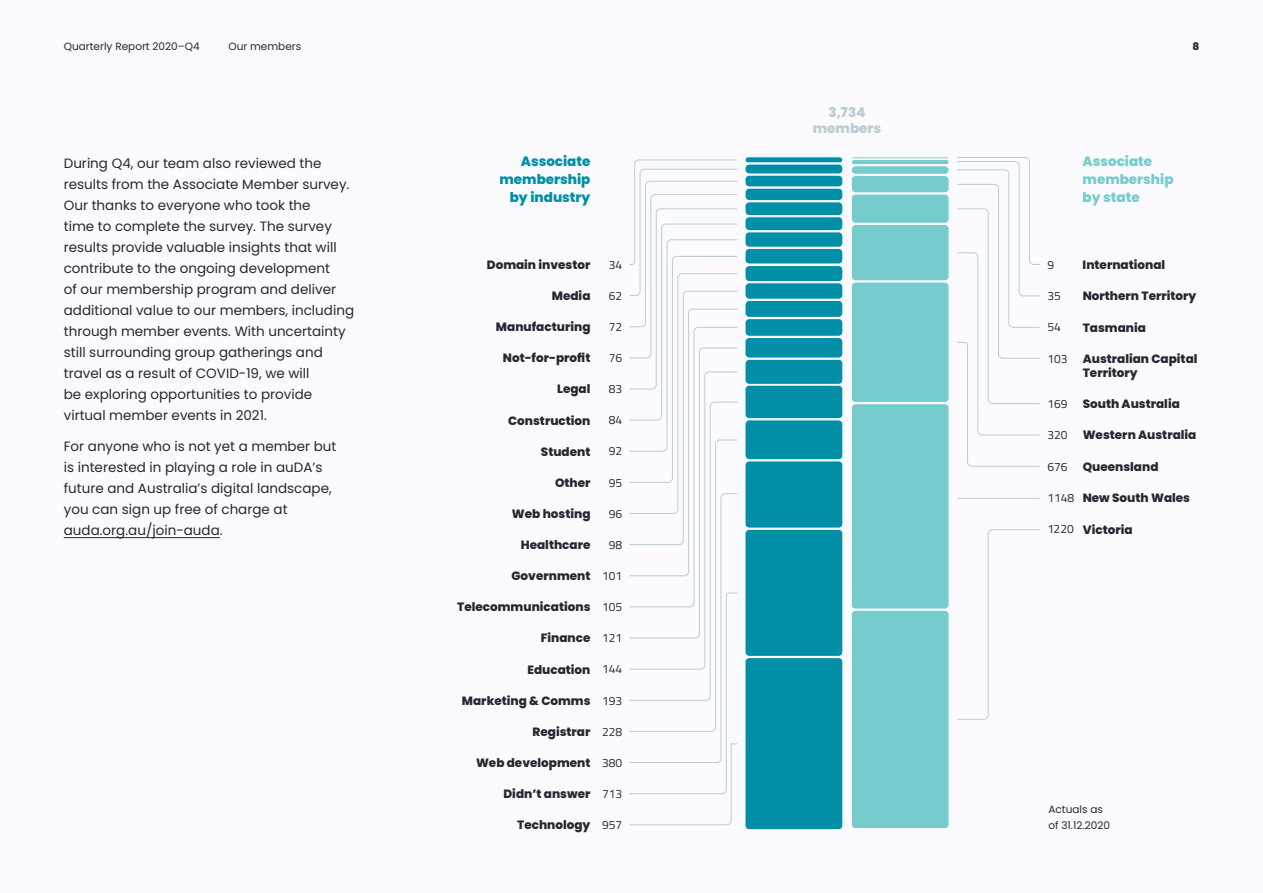
<style>
.page{position:relative;width:1263px;height:893px;background:#fafaff}
.page>*{position:absolute;margin:0;border:0;box-sizing:border-box;transform-origin:0 0}
.t1{font:13.5px/21px "Poppins";color:#292633}
.t2{font:800 13.5px/18px "Poppins";color:#008fa6;text-align:right}
.t3{font:800 13.5px/18px "Poppins";color:#76cccd}
.t4{font:800 13.5px/16.5px "Poppins";color:#bdccd4;text-align:center}
.t5{font:800 12px/13.5px "Poppins";color:#292633}
.t6{font:12px "Titillium Web";color:#292633}
.t7{font:10.5px "Poppins";color:#292633}
.t8{font:800 10.5px "Poppins";color:#292633}
.s1{font-family:"Titillium Web";font-weight:400}
</style>
<div class="page">
<div style="left:745px;top:157px;width:98px;height:6px;background:#008fa6;border-radius:3px"></div>
<div style="left:744px;top:156px;width:99px;height:7px;border:1px solid #fafaff;border-radius:3px"></div>
<div style="left:745px;top:164px;width:98px;height:10px;background:#008fa6;border-radius:4px"></div>
<div style="left:744px;top:163px;width:99px;height:12px;border:1px solid #fafaff;border-radius:4px"></div>
<div style="left:745px;top:175px;width:98px;height:12px;background:#008fa6;border-radius:4px"></div>
<div style="left:744px;top:175px;width:99px;height:13px;border:1px solid #fafaff;border-radius:4px"></div>
<div style="left:745px;top:188px;width:98px;height:13px;background:#008fa6;border-radius:4px"></div>
<div style="left:744px;top:188px;width:99px;height:13px;border:1px solid #fafaff;border-radius:4px"></div>
<div style="left:745px;top:202px;width:98px;height:14px;background:#008fa6;border-radius:4px"></div>
<div style="left:744px;top:201px;width:99px;height:15px;border:1px solid #fafaff;border-radius:4px"></div>
<div style="left:745px;top:217px;width:98px;height:14px;background:#008fa6;border-radius:4px"></div>
<div style="left:744px;top:216px;width:99px;height:15px;border:1px solid #fafaff;border-radius:4px"></div>
<div style="left:745px;top:232px;width:98px;height:15px;background:#008fa6;border-radius:4px"></div>
<div style="left:744px;top:231px;width:99px;height:17px;border:1px solid #fafaff;border-radius:4px"></div>
<div style="left:745px;top:248px;width:98px;height:16px;background:#008fa6;border-radius:4px"></div>
<div style="left:744px;top:248px;width:99px;height:17px;border:1px solid #fafaff;border-radius:4px"></div>
<div style="left:745px;top:265px;width:98px;height:17px;background:#008fa6;border-radius:4px"></div>
<div style="left:744px;top:265px;width:99px;height:17px;border:1px solid #fafaff;border-radius:4px"></div>
<div style="left:745px;top:283px;width:98px;height:16px;background:#008fa6;border-radius:4px"></div>
<div style="left:744px;top:282px;width:99px;height:18px;border:1px solid #fafaff;border-radius:4px"></div>
<div style="left:745px;top:300px;width:98px;height:17px;background:#008fa6;border-radius:4px"></div>
<div style="left:744px;top:300px;width:99px;height:18px;border:1px solid #fafaff;border-radius:4px"></div>
<div style="left:745px;top:319px;width:98px;height:17px;background:#008fa6;border-radius:4px"></div>
<div style="left:744px;top:318px;width:99px;height:19px;border:1px solid #fafaff;border-radius:4px"></div>
<div style="left:745px;top:337px;width:98px;height:21px;background:#008fa6;border-radius:4px"></div>
<div style="left:744px;top:337px;width:99px;height:22px;border:1px solid #fafaff;border-radius:4px"></div>
<div style="left:745px;top:359px;width:98px;height:25px;background:#008fa6;border-radius:4px"></div>
<div style="left:744px;top:359px;width:99px;height:26px;border:1px solid #fafaff;border-radius:4px"></div>
<div style="left:745px;top:385px;width:98px;height:34px;background:#008fa6;border-radius:4px"></div>
<div style="left:744px;top:385px;width:99px;height:34px;border:1px solid #fafaff;border-radius:4px"></div>
<div style="left:745px;top:420px;width:98px;height:40px;background:#008fa6;border-radius:4px"></div>
<div style="left:744px;top:419px;width:99px;height:41px;border:1px solid #fafaff;border-radius:4px"></div>
<div style="left:745px;top:461px;width:98px;height:67px;background:#008fa6;border-radius:4px"></div>
<div style="left:744px;top:460px;width:99px;height:69px;border:1px solid #fafaff;border-radius:4px"></div>
<div style="left:745px;top:529px;width:98px;height:127px;background:#008fa6;border-radius:4px"></div>
<div style="left:744px;top:529px;width:99px;height:128px;border:1px solid #fafaff;border-radius:4px"></div>
<div style="left:745px;top:658px;width:98px;height:172px;background:#008fa6;border-radius:4px"></div>
<div style="left:744px;top:657px;width:99px;height:173px;border:1px solid #fafaff;border-radius:4px"></div>
<div style="left:851px;top:156px;width:98px;height:3px;border:1px solid #fafaff"></div>
<div style="left:851px;top:159px;width:98px;height:6px;background:#76cccd;border-radius:3px"></div>
<div style="left:851px;top:159px;width:99px;height:6px;border:1px solid #fafaff;border-radius:3px"></div>
<div style="left:851px;top:166px;width:98px;height:8px;background:#76cccd;border-radius:4px"></div>
<div style="left:851px;top:165px;width:99px;height:10px;border:1px solid #fafaff;border-radius:4px"></div>
<div style="left:851px;top:175px;width:98px;height:18px;background:#76cccd;border-radius:4px"></div>
<div style="left:851px;top:175px;width:99px;height:18px;border:1px solid #fafaff;border-radius:4px"></div>
<div style="left:851px;top:194px;width:98px;height:29px;background:#76cccd;border-radius:4px"></div>
<div style="left:851px;top:193px;width:99px;height:31px;border:1px solid #fafaff;border-radius:4px"></div>
<div style="left:851px;top:224px;width:98px;height:57px;background:#76cccd;border-radius:4px"></div>
<div style="left:851px;top:224px;width:99px;height:57px;border:1px solid #fafaff;border-radius:4px"></div>
<div style="left:851px;top:282px;width:98px;height:121px;background:#76cccd;border-radius:4px"></div>
<div style="left:851px;top:281px;width:99px;height:122px;border:1px solid #fafaff;border-radius:4px"></div>
<div style="left:851px;top:404px;width:98px;height:205px;background:#76cccd;border-radius:4px"></div>
<div style="left:851px;top:403px;width:99px;height:207px;border:1px solid #fafaff;border-radius:4px"></div>
<div style="left:851px;top:610px;width:98px;height:219px;background:#76cccd;border-radius:4px"></div>
<div style="left:851px;top:610px;width:99px;height:219px;border:1px solid #fafaff;border-radius:4px"></div>
<hr style="left:957px;top:498px;width:83px;height:1px;background:#bdccd4">
<svg style="left:957px;top:529px;width:83px;height:191px"></svg>
<svg style="left:957px;top:157px;width:83px;height:310px"></svg>
<svg style="left:629px;top:160px;width:108px;height:665px"></svg>
<hr style="left:64px;top:537px;width:156px;height:1px;background:#292633">
<p class="t7" style="left:64px;top:40px;width:138px">Quarterly Report 2020–Q4</p>
<p class="t8" style="left:1192px;top:40px;width:8px">8</p>
<p class="t7" style="left:228px;top:40px;width:74px">Our members</p>
<p class="t1" style="left:64px;top:153px;width:292px">During Q4, our team also reviewed the results from the Associate Member survey.<br>Our thanks to everyone who took the<br>time to complete the survey. The survey results provide valuable insights that will contribute to the ongoing development<br>of our membership program and deliver additional value to our members, including through member events. With uncertainty still surrounding group gatherings and travel as a result of COVID-19, we will<br>be exploring opportunities to provide virtual member events in 2021.</p>
<p class="t1" style="left:64px;top:436px;width:274px">For anyone who is not yet a member but is interested in playing a role in auDA’s future and Australia’s digital landscape, you can sign up free of charge at auda.org.au/join-auda.</p>
<p class="t4" style="left:813px;top:104px;width:70px">3,734 members</p>
<p class="t2" style="left:499px;top:152px;width:92px">Associate membership by industry</p>
<p class="t3" style="left:1082px;top:152px;width:92px">Associate membership by state</p>
<p class="t5" style="left:487px;top:258px;width:105px">Domain investor</p>
<p class="t6" style="left:609px;top:256px;width:15px">34</p>
<p class="t5" style="left:552px;top:289px;width:40px">Media</p>
<p class="t6" style="left:609px;top:287px;width:15px">62</p>
<p class="t5" style="left:496px;top:320px;width:96px">Manufacturing</p>
<p class="t6" style="left:609px;top:318px;width:15px">72</p>
<p class="t5" style="left:503px;top:351px;width:89px">Not-for-profit</p>
<p class="t6" style="left:609px;top:349px;width:15px">76</p>
<p class="t5" style="left:557px;top:382px;width:35px">Legal</p>
<p class="t6" style="left:609px;top:380px;width:15px">83</p>
<p class="t5" style="left:508px;top:414px;width:84px">Construction</p>
<p class="t6" style="left:609px;top:411px;width:15px">84</p>
<p class="t5" style="left:541px;top:445px;width:51px">Student</p>
<p class="t6" style="left:609px;top:442px;width:15px">92</p>
<p class="t5" style="left:555px;top:476px;width:37px">Other</p>
<p class="t6" style="left:609px;top:474px;width:15px">95</p>
<p class="t5" style="left:512px;top:507px;width:80px">Web hosting</p>
<p class="t6" style="left:609px;top:505px;width:15px">96</p>
<p class="t5" style="left:521px;top:538px;width:71px">Healthcare</p>
<p class="t6" style="left:609px;top:536px;width:15px">98</p>
<p class="t5" style="left:511px;top:569px;width:112px">Government <span class="s1">101</span></p>
<p class="t5" style="left:457px;top:600px;width:167px">Telecommunications <span class="s1">105</span></p>
<p class="t5" style="left:541px;top:631px;width:83px">Finance <span class="s1">121</span></p>
<p class="t5" style="left:527px;top:663px;width:96px">Education <span class="s1">144</span></p>
<p class="t5" style="left:462px;top:694px;width:162px">Marketing &amp; Comms <span class="s1">193</span></p>
<p class="t5" style="left:532px;top:725px;width:91px">Registrar <span class="s1">228</span></p>
<p class="t5" style="left:476px;top:756px;width:148px">Web development <span class="s1">380</span></p>
<p class="t5" style="left:503px;top:787px;width:120px">Didn’t answer <span class="s1">713</span></p>
<p class="t6" style="left:1047px;top:256px;width:8px">9</p>
<p class="t5" style="left:1082px;top:258px;width:84px">International</p>
<p class="t6" style="left:1047px;top:287px;width:15px">35</p>
<p class="t5" style="left:1083px;top:289px;width:115px">Northern Territory</p>
<p class="t6" style="left:1047px;top:318px;width:15px">54</p>
<p class="t5" style="left:1083px;top:321px;width:65px">Tasmania</p>
<p class="t6" style="left:1047px;top:349px;width:22px">103</p>
<p class="t5" style="left:1083px;top:352px;width:116px">Australian Capital<br>Territory</p>
<p class="t6" style="left:1047px;top:395px;width:22px">169</p>
<p class="t5" style="left:1083px;top:397px;width:99px">South Australia</p>
<p class="t6" style="left:1047px;top:426px;width:22px">320</p>
<p class="t5" style="left:1083px;top:429px;width:115px">Western Australia</p>
<p class="t6" style="left:1047px;top:457px;width:22px">676</p>
<p class="t5" style="left:1083px;top:460px;width:77px">Queensland</p>
<p class="t5" style="left:1047px;top:491px;width:144px"><span class="s1">1148</span> New South Wales</p>
<p class="t5" style="left:1047px;top:523px;width:87px"><span class="s1">1220</span> Victoria</p>
<p class="t7" style="left:1048px;top:803px;width:56px">Actuals as</p>
<p class="t5" style="left:517px;top:818px;width:107px">Technology <span class="s1">957</span></p>
<p class="t7" style="left:1048px;top:819px;width:63px">of 31.12.2020</p>
</div>
